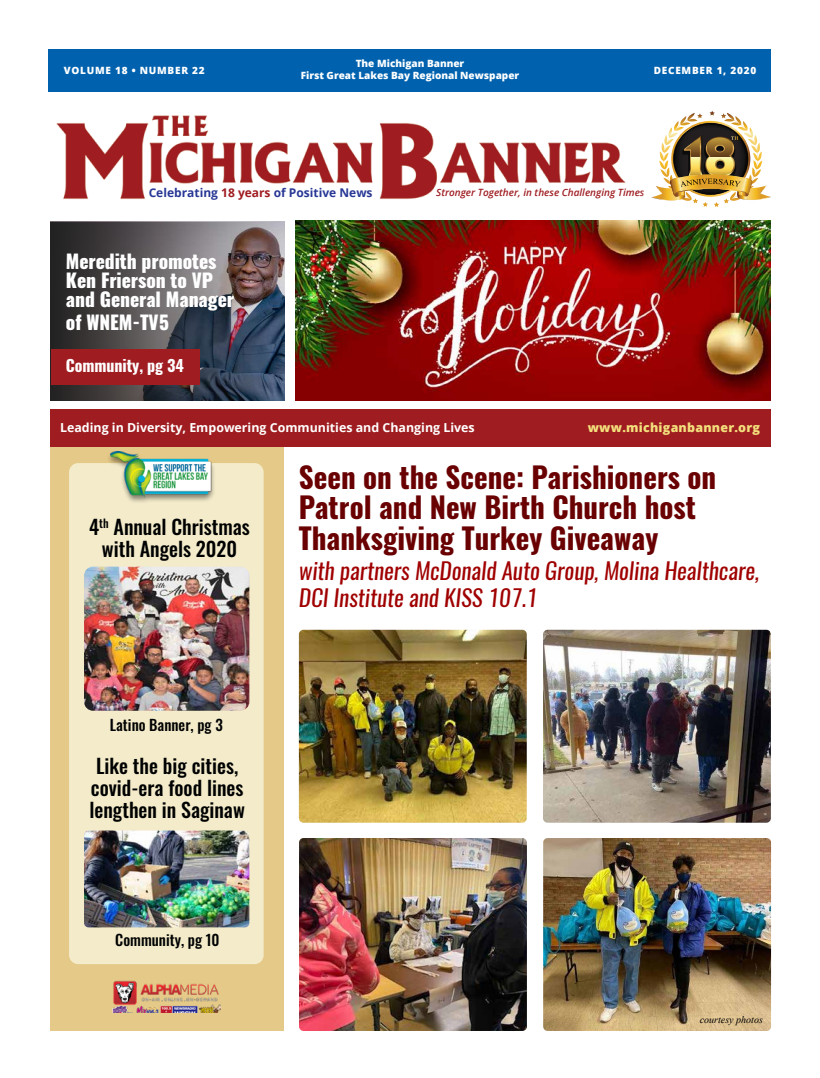
<style>
.page{position:relative;width:820px;height:1078px;background:#fff}
.page>*{position:absolute;margin:0;border:0;box-sizing:border-box;transform-origin:0 0}
.t1{font:700 29px/30.5px "Oswald";color:#690102}
.t2{font:italic 23px/27px "Oswald";color:#a00000}
.t3{font:500 20px/22px "Oswald";color:#000101;text-align:center}
.t4{font:800 19px/19px "Oswald";letter-spacing:-.005em;color:#fff}
.t5{font:700 16px "Oswald";letter-spacing:-.005em;color:#fff}
.t6{font:500 15px "Oswald";color:#000101}
.t7{font:700 12.4px "Open Sans";color:#fff}
.t8{font:800 12.4px "Open Sans";letter-spacing:.02em;color:#f3e07d}
.t9{font:700 12px "Open Sans";color:#293896}
.t10{font:800 10px/12px "Open Sans";color:#fff;text-align:center}
.t11{font:italic 600 10px "Open Sans";color:#9f1c21}
.t12{font:800 10px "Open Sans";letter-spacing:.075em;color:#fff}
.t13{font:italic 10px "Times New Roman";color:#000}
.s1{color:#9f1c20}
.s2{font-size:12.5px}
</style>
<div class="page">
<div style="left:51px;top:446px;width:233px;height:584px;background:#e5c988"></div>
<div style="left:69px;top:463px;width:194px;height:500px;background:#f3ebca;border-radius:9px"></div>
<svg style="left:51px;top:223px;width:233px;height:178px;background:#504f56"></svg>
<div style="left:49px;top:50px;width:721px;height:42px;background:#0062af"></div>
<div style="left:51px;top:409px;width:719px;height:37px;background:#9f1d20"></div>
<div style="left:51px;top:348px;width:148px;height:36px;background:#9f1c21"></div>
<img style="left:56px;top:115px;width:570px;height:85px">
<div style="left:106px;top:450px;width:110px;height:55px;background:#000;opacity:.45"></div>
<img style="left:111px;top:451px;width:102px;height:46px">
<img style="left:112px;top:980px;width:108px;height:32px">
<img style="left:651px;top:111px;width:119px;height:96px">
<img style="left:295px;top:221px;width:475px;height:179px">
<img style="left:84px;top:566px;width:165px;height:144px">
<img style="left:299px;top:629px;width:227px;height:193px">
<img style="left:543px;top:629px;width:227px;height:193px">
<img style="left:299px;top:838px;width:227px;height:192px">
<img style="left:543px;top:838px;width:227px;height:192px">
<img style="left:84px;top:830px;width:165px;height:97px">
<p class="t12" style="left:64px;top:62px;width:142px">VOLUME 18 • NUMBER 22</p>
<p class="t10" style="left:300px;top:57px;width:220px">The Michigan Banner<br>First Great Lakes Bay Regional Newspaper</p>
<p class="t12" style="left:653px;top:62px;width:104px">DECEMBER 1, 2020</p>
<p class="t9" style="left:149px;top:184px;width:225px">Celebrating <span class="s1">18 years</span> of Positive News</p>
<p class="t4" style="left:66px;top:253px;width:169px">Meredith promotes<br>Ken Frierson to VP and General Manager</p>
<p class="t4" style="left:66px;top:314px;width:105px">of WNEM-TV5</p>
<p class="t5" style="left:66px;top:354px;width:119px">Community, pg 34</p>
<p class="t11" style="left:436px;top:186px;width:210px">Stronger Together, in these Challenging Times</p>
<p class="t7" style="left:60px;top:418px;width:416px">Leading in Diversity, Empowering Communities and Changing Lives</p>
<p class="t8" style="left:587px;top:418px;width:174px">www.michiganbanner.<span class="s2">org</span></p>
<p class="t3" style="left:89px;top:517px;width:162px">4<sup>th</sup> Annual Christmas with Angels 2020</p>
<p class="t6" style="left:110px;top:716px;width:114px">Latino Banner, pg 3</p>
<p class="t3" style="left:89px;top:755px;width:157px">Like the big cities, covid-era food lines lengthen in Saginaw</p>
<p class="t6" style="left:115px;top:932px;width:106px">Community, pg 10</p>
<h1 class="t1" style="left:299px;top:462px;width:418px">Seen on the Scene: Parishioners on<br>Patrol and New Birth Church host<br>Thanksgiving Turkey Giveaway</h1>
<p class="t2" style="left:299px;top:557px;width:462px">with partners McDonald Auto Group, Molina Healthcare,<br>DCI Institute and KISS 107.1</p>
<p class="t13" style="left:699px;top:1012px;width:65px">courtesy photos</p>
</div>
